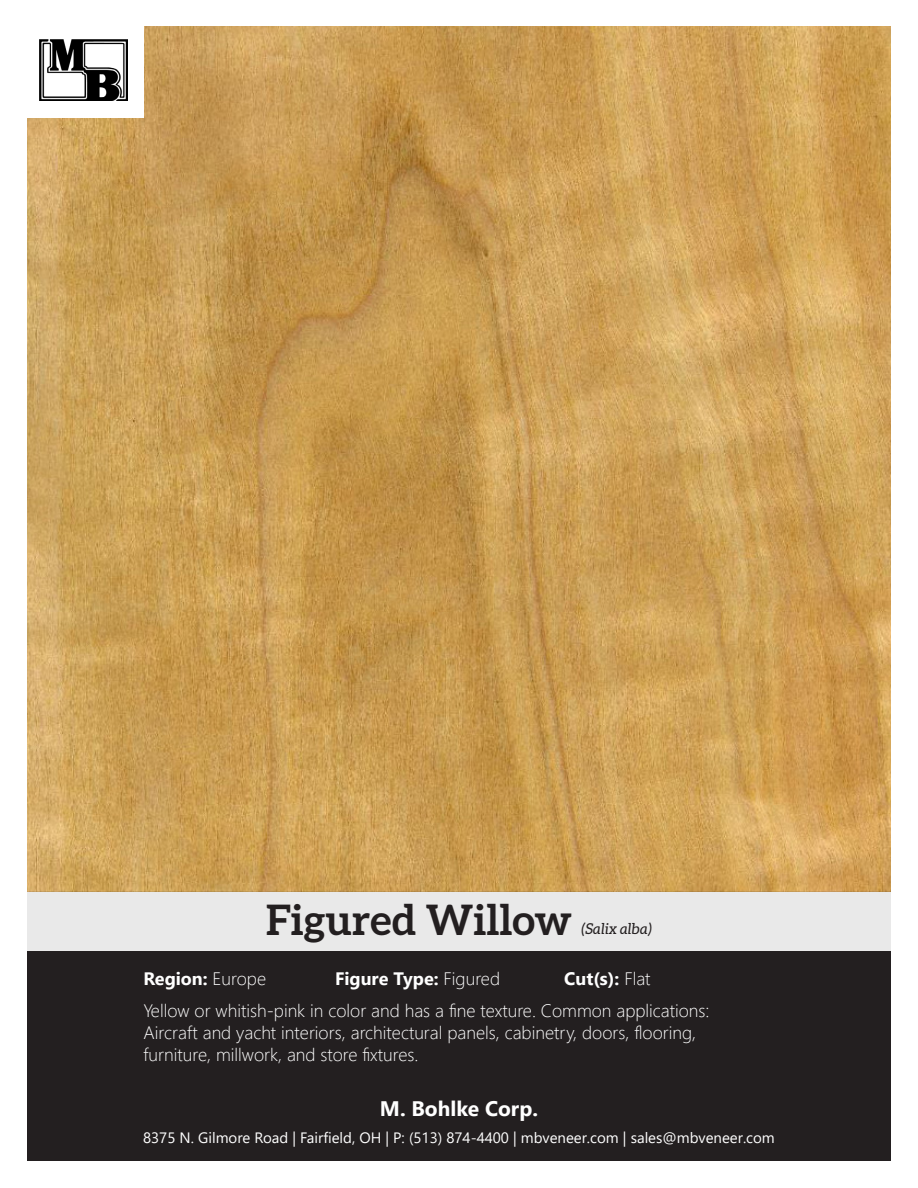
<style>
.page{position:relative;width:918px;height:1188px;background:#fff}
.page>*{position:absolute;margin:0;border:0;box-sizing:border-box;transform-origin:0 0}
.t1{font:700 42px "Aleo";color:#231f20}
.t2{font:700 21px "Segoe UI";color:#fff}
.t3{font:300 18px/32.1px "Segoe UI";color:#fff}
.t4{font:700 18px "Segoe UI";color:#fff}
.t5{font:15px "Segoe UI";color:#fff}
.t6{font:italic 15px "Aleo";color:#231f20}
.s1{font-weight:700}
.s2{font-weight:300}
</style>
<div class="page">
<img style="left:27px;top:27px;width:864px;height:864px">
<div style="left:27px;top:891px;width:864px;height:61px;background:#e9e9e9"></div>
<div style="left:27px;top:0;width:117px;height:118px;background:#fff"></div>
<img style="left:39px;top:39px;width:88px;height:61px">
<div style="left:27px;top:952px;width:864px;height:209px;background:#231f20"></div>
<p class="t1" style="left:266px;top:896px;width:307px">Figured Willow</p>
<p class="t6" style="left:582px;top:920px;width:72px">(Salix alba)</p>
<p class="t3" style="left:144px;top:961px;width:567px;text-indent:421px"><span class="s1">Cut(s):</span> Flat<br>Yellow or whitish-pink in color and has a fine texture. Common applications:</p>
<p class="t3" style="left:144px;top:1020px;width:554px;line-height:21.6px">Aircraft and yacht interiors, architectural panels, cabinetry, doors, flooring, furniture, millwork, and store fixtures.</p>
<p class="t2" style="left:380px;top:1089px;width:160px">M. Bohlke Corp.</p>
<p class="t5" style="left:143px;top:1124px;width:633px">8375 N. Gilmore Road | Fairfield, OH | P: (513) 874-4400 | mbveneer.com | sales@mbveneer.com</p>
<p class="t4" style="left:144px;top:962px;width:124px">Region: <span class="s2">Europe</span></p>
<p class="t4" style="left:335px;top:962px;width:166px">Figure Type: <span class="s2">Figured</span></p>
</div>
